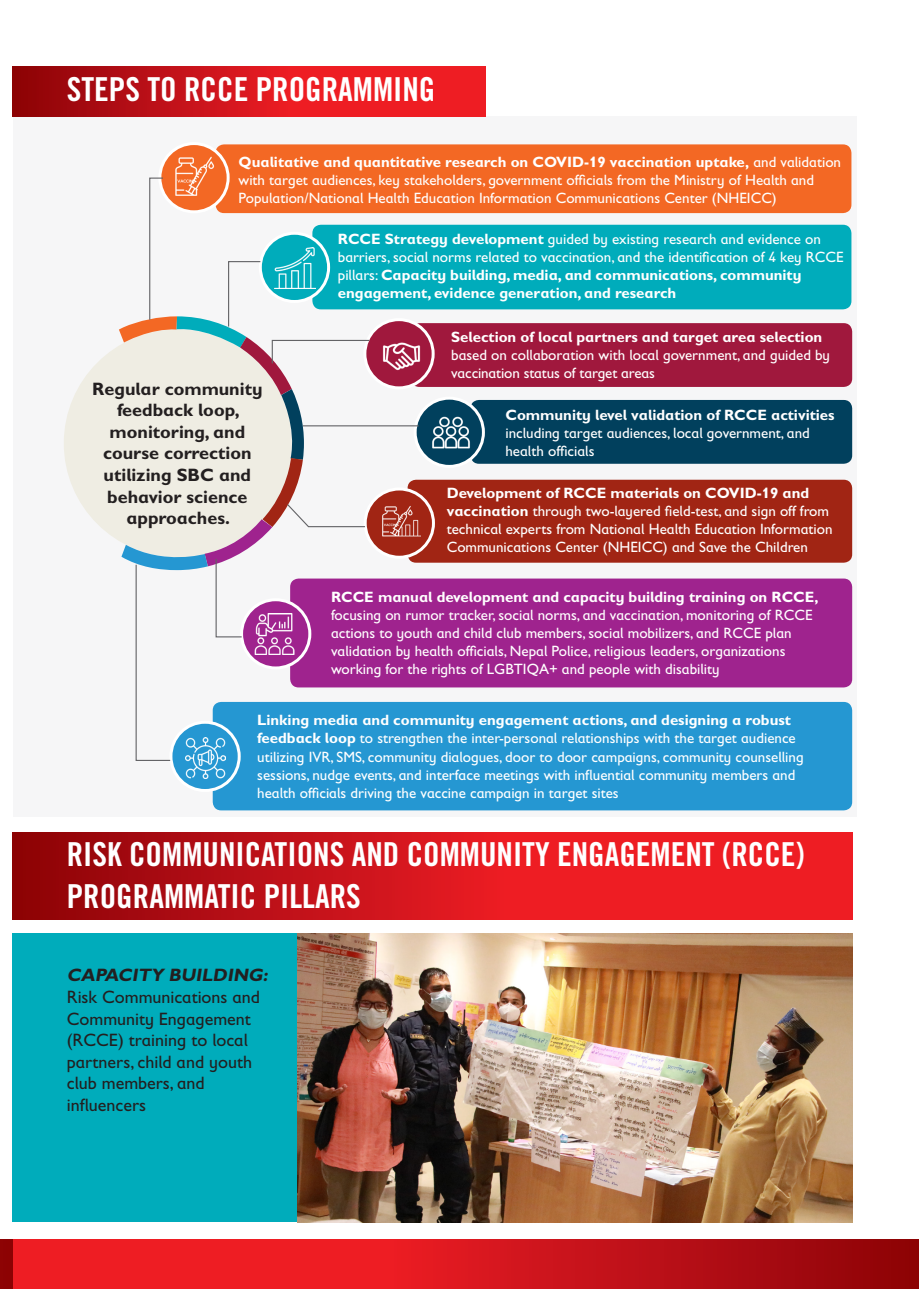
<style>
.page{position:relative;width:919px;height:1289px;background:#fff}
.page>*{position:absolute;margin:0;border:0;box-sizing:border-box;transform-origin:0 0}
.t1{font:33px/42px "Trade Gothic LT Std Bd Cn 20";color:#fff}
.Paragraph_text{font:18px/21.6px "Gill Sans Infant Std";color:#231f20}
.Paragraph_text-2{font:700 18px/21.6px "Gill Sans Infant Std";color:#231f20;text-align:center}
.Paragraph_text-3{font:italic 700 18px "Gill Sans Infant Std";color:#231f20}
.Paragraph_text-4{font:15px/18px "Gill Sans Infant Std";color:#fff}
.Paragraph_text-5{font:700 15px "Gill Sans Infant Std";color:#fff}
.s1{font-weight:700}
</style>
<div class="page">
<div style="left:13px;top:116px;width:843px;height:700px;background:#f6f6f7"></div>
<div style="left:13px;top:933px;width:285px;height:289px;background:#00acbb"></div>
<div style="left:411px;top:323px;width:441px;height:64px;background:#a0183d;border-radius:9px"></div>
<div style="left:470px;top:400px;width:382px;height:64px;background:#01405d;border-radius:9px"></div>
<div style="left:407px;top:479px;width:445px;height:83px;background:#a12514;border-radius:9px"></div>
<div style="left:290px;top:578px;width:562px;height:109px;background:#9f238e;border-radius:9px"></div>
<div style="left:213px;top:702px;width:639px;height:108px;background:#2597d2;border-radius:9px"></div>
<div style="left:365px;top:319px;width:68px;height:69px;background:#a0183d;border-radius:50%"></div>
<div style="left:363px;top:318px;width:71px;height:71px;border:3px solid #fff;border-radius:50%"></div>
<div style="left:415px;top:398px;width:68px;height:68px;background:#01405d;border-radius:50%"></div>
<div style="left:413px;top:396px;width:72px;height:72px;border:3px solid #fff;border-radius:50%"></div>
<div style="left:365px;top:489px;width:68px;height:68px;background:#a12514;border-radius:50%"></div>
<div style="left:363px;top:487px;width:72px;height:71px;border:3px solid #fff;border-radius:50%"></div>
<svg style="left:171px;top:722px;width:68px;height:68px"></svg>
<div style="left:169px;top:720px;width:72px;height:72px;border:3px solid #fff;border-radius:50%"></div>
<div style="left:312px;top:225px;width:539px;height:84px;background:#00acbb;border-radius:9px"></div>
<div style="left:215px;top:144px;width:636px;height:69px;background:#f36824;border-radius:9px"></div>
<svg style="left:13px;top:66px;width:472px;height:50px;background:#cf151b"></svg>
<svg style="left:13px;top:832px;width:839px;height:87px;background:#d0151b"></svg>
<svg style="left:13px;top:1239px;width:905px;height:49px;background:#d0151b"></svg>
<img style="left:298px;top:933px;width:554px;height:289px">
<div style="left:0;top:1239px;width:13px;height:49px;background:#8d0203"></div>
<img style="left:383px;top:342px;width:38px;height:29px">
<img style="left:432px;top:416px;width:38px;height:33px">
<img style="left:382px;top:506px;width:39px;height:31px">
<img style="left:185px;top:761px;width:41px;height:17px">
<div style="left:64px;top:329px;width:228px;height:228px;background:#efede3;border-radius:50%"></div>
<svg style="left:160px;top:143px;width:68px;height:69px"></svg>
<div style="left:158px;top:142px;width:72px;height:71px;border:3px solid #fff;border-radius:50%"></div>
<img style="left:174px;top:156px;width:41px;height:21px">
<hr style="left:303px;top:425px;width:115px;height:1px;background:#636366">
<svg style="left:119px;top:177px;width:251px;height:584px"></svg>
<p class="t1" style="left:67px;top:68px;width:370px">STEPS TO RCCE PROGRAMMING</p>
<p class="Paragraph_text-4" style="left:238px;top:153px;width:604px"><span class="s1">Qualitative and quantitative research on COVID-19 vaccination uptake,</span> and validation with target audiences, key stakeholders, government officials from the Ministry of Health and</p>
<p class="Paragraph_text-4" style="left:238px;top:189px;width:539px">Population/National Health Education Information Communications Center (NHEICC)</p>
<p class="Paragraph_text-4" style="left:338px;top:230px;width:507px"><span class="s1">RCCE Strategy development</span> guided by existing research and evidence on barriers, social norms related to vaccination, and the identification of 4 key RCCE pillars: <span class="s1">Capacity building, media, and communications, community</span></p>
<p class="Paragraph_text-5" style="left:338px;top:284px;width:340px">engagement, evidence generation, and research</p>
<p class="Paragraph_text-5" style="left:451px;top:328px;width:372px">Selection of local partners and target area selection</p>
<p class="Paragraph_text-4" style="left:451px;top:346px;width:380px">based on collaboration with local government, and guided by</p>
<p class="Paragraph_text-4" style="left:451px;top:364px;width:205px">vaccination status of target areas</p>
<p class="Paragraph_text-4" style="left:505px;top:405px;width:330px"><span class="s1">Community level validation of RCCE activities </span>including target audiences, local government, and health officials</p>
<p class="Paragraph_text-5" style="left:446px;top:484px;width:364px">Development of RCCE materials on COVID-19 and</p>
<p class="Paragraph_text-4" style="left:446px;top:502px;width:387px"><span class="s1">vaccination</span> through two-layered field-test, and sign off from technical experts from National Health Education Information<br>Communications Center (NHEICC) and Save the Children</p>
<p class="Paragraph_text-4" style="left:331px;top:587px;width:489px"><span class="s1">RCCE manual development and capacity building training on RCCE, </span>focusing on rumor tracker, social norms, and vaccination, monitoring of RCCE actions to youth and child club members, social mobilizers, and RCCE plan</p>
<p class="Paragraph_text-4" style="left:331px;top:641px;width:456px">validation by health officials, Nepal Police, religious leaders, organizations</p>
<p class="Paragraph_text-4" style="left:331px;top:659px;width:390px">working for the rights of LGBTIQA+ and people with disability</p>
<p class="Paragraph_text-5" style="left:257px;top:711px;width:535px">Linking media and community engagement actions, and designing a robust</p>
<p class="Paragraph_text-4" style="left:257px;top:729px;width:540px"><span class="s1">feedback loop</span> to strengthen the inter-personal relationships with the target audience</p>
<p class="Paragraph_text-4" style="left:257px;top:747px;width:548px">utilizing IVR, SMS, community dialogues, door to door campaigns, community counselling</p>
<p class="Paragraph_text-4" style="left:257px;top:765px;width:539px">sessions, nudge events, and interface meetings with influential community members and</p>
<p class="Paragraph_text-4" style="left:257px;top:783px;width:363px">health officials driving the vaccine campaign in target sites</p>
<p class="Paragraph_text-2" style="left:92px;top:377px;width:172px">Regular community feedback loop,</p>
<p class="Paragraph_text-2" style="left:103px;top:421px;width:150px">monitoring, and course correction utilizing SBC and behavior science</p>
<p class="Paragraph_text-2" style="left:127px;top:507px;width:105px">approaches.</p>
<p class="t1" style="left:67px;top:833px;width:739px">RISK COMMUNICATIONS AND COMMUNITY ENGAGEMENT (RCCE)<br>PROGRAMMATIC PILLARS</p>
<p class="Paragraph_text-3" style="left:67px;top:964px;width:206px">CAPACITY BUILDING:</p>
<p class="Paragraph_text" style="left:67px;top:986px;width:195px">Risk Communications and<br>Community Engagement (RCCE) training to local partners, child and youth club members, and</p>
<p class="Paragraph_text" style="left:67px;top:1094px;width:81px">influencers</p>
</div>
